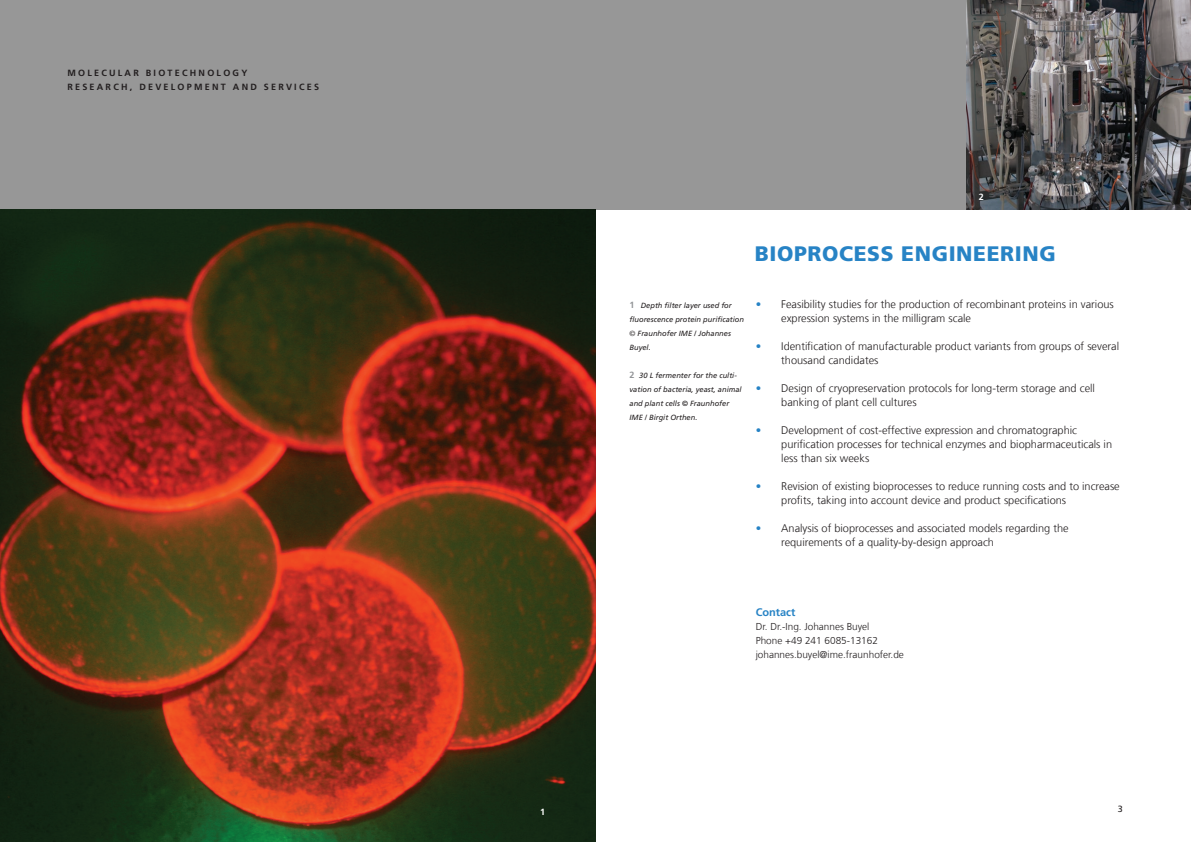
<style>
.page{position:relative;width:1191px;height:842px;background:#fff}
.page>*{position:absolute;margin:0;border:0;box-sizing:border-box;transform-origin:0 0}
.t1{font:900 21px "Frutiger LT Com";letter-spacing:.03em;color:#2783c5}
.t2{font:300 11px/14px "Frutiger LT Com";color:#231f20}
.t3{font:700 11px "Frutiger LT Com";color:#2783c5}
.t4{font:300 10px/14px "Frutiger LT Com";color:#231f20}
.t5{font:700 9px/14px "Frutiger LT Com";letter-spacing:.25em;color:#231f20}
.t6{font:700 9px "Frutiger LT Com";color:#fff}
.t7{font:9px "Frutiger LT Com";color:#231f20}
.t8{font:italic 7.5px/14px "Frutiger LT Com";color:#231f20}
.s1{font-weight:700;font-style:normal;font-size:9px;color:#939598}
.s2{font-weight:300;font-style:normal}
.s3{font-weight:700;color:#2783c5}
</style>
<div class="page">
<div style="left:0;top:0;width:595px;height:210px;background:#979797"></div>
<div style="left:595px;top:0;width:596px;height:210px;background:#979797"></div>
<img style="left:967px;top:0;width:224px;height:210px">
<img style="left:0;top:210px;width:595px;height:632px">
<p class="t5" style="left:67px;top:66px;width:253px">MOLECULAR BIOTECHNOLOGY<br>RESEARCH, DEVELOPMENT AND SERVICES</p>
<p class="t6" style="left:540px;top:806px;width:7px">1</p>
<p class="t6" style="left:979px;top:192px;width:7px">2</p>
<h1 class="t1" style="left:755px;top:241px;width:302px">BIOPROCESS ENGINEERING</h1>
<p class="t8" style="left:629px;top:298px;width:116px"><span class="s1">1</span> Depth filter layer used for fluorescence protein purification <span class="s2">©</span> Fraunhofer IME / Johannes<br>Buyel.</p>
<p class="t8" style="left:629px;top:368px;width:114px"><span class="s1">2</span> 30 L fermenter for the culti&shy;vation of bacteria, yeast, animal and plant cells © Fraunhofer<br>IME / Birgit Orthen.</p>
<p class="t2" style="left:781px;top:297px;width:334px;text-indent:-26px"><span class="s3">•</span> Feasibility studies for the production of recombinant proteins in various expression systems in the milligram scale</p>
<p class="t2" style="left:781px;top:339px;width:339px;text-indent:-26px"><span class="s3">•</span> Identification of manufacturable product variants from groups of several thousand candidates</p>
<p class="t2" style="left:781px;top:381px;width:315px;text-indent:-26px"><span class="s3">•</span> Design of cryopreservation protocols for long-term storage and cell banking of plant cell cultures</p>
<p class="t2" style="left:781px;top:423px;width:332px;text-indent:-26px"><span class="s3">•</span> Development of cost-effective expression and chromatographic purification processes for technical enzymes and biopharmaceuticals in less than six weeks</p>
<p class="t2" style="left:781px;top:479px;width:340px;text-indent:-26px"><span class="s3">•</span> Revision of existing bioprocesses to reduce running costs and to increase profits, taking into account device and product specifications</p>
<p class="t2" style="left:781px;top:521px;width:303px;text-indent:-26px"><span class="s3">•</span> Analysis of bioprocesses and associated models regarding the - requirements of a quality-by-design approach</p>
<p class="t3" style="left:755px;top:606px;width:41px">Contact</p>
<p class="t4" style="left:755px;top:620px;width:150px">Dr. Dr.-Ing. Johannes Buyel<br>Phone +49 241 6085-13162 johannes.buyel@ime.fraunhofer.de</p>
<p class="t7" style="left:1118px;top:804px;width:7px">3</p>
</div>
